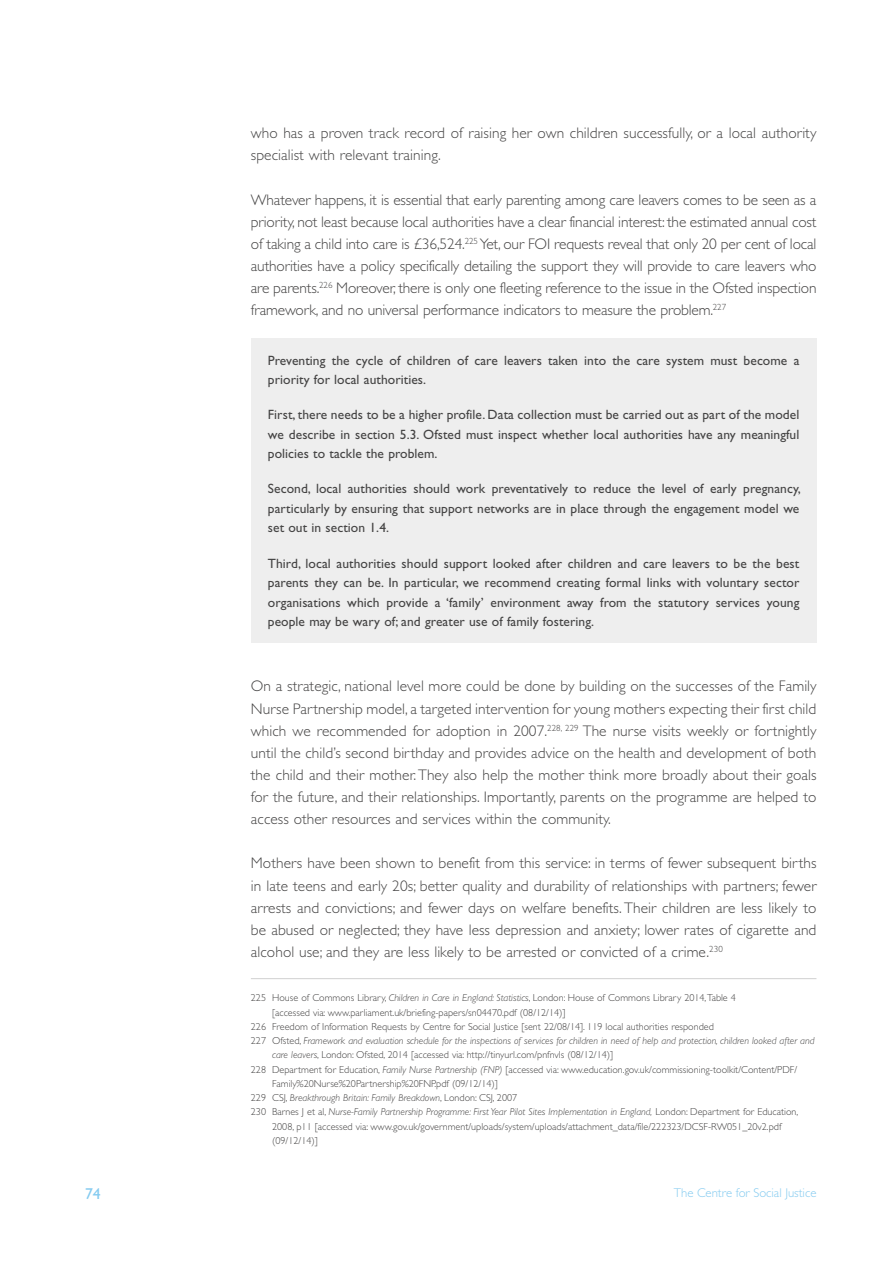
<style>
.page{position:relative;width:893px;height:1263px;background:#fff}
.page>*{position:absolute;margin:0;border:0;box-sizing:border-box;transform-origin:0 0}
.t1{font:15.75px "Gill Sans Std";color:#85cbf0}
.t2{font:300 15.3px/22px "Gill Sans Std";letter-spacing:.005em;color:#454444;text-align:justify}
.t3{font:13.5px/19.5px "Gill Sans Std";letter-spacing:.005em;color:#454444;text-align:justify}
.t4{font:300 12.75px "Gill Sans Std";color:#85cbf0}
.t5{font:300 10.2px "Gill Sans Std";color:#454444}
.t6{font:italic 300 10.2px "Gill Sans Std";color:#454444}
.s1{font-style:italic}
.s2{font-style:normal}
</style>
<div class="page">
<hr style="left:251px;top:978px;width:565px;height:1px;background:#d0d0d0">
<div style="left:251px;top:338px;width:565px;height:305px;background:#eee"></div>
<p class="t2" style="left:251px;top:122px;width:567px">who has a proven track record of raising her own children successfully, or a local authority specialist with relevant training.</p>
<p class="t2" style="left:251px;top:189px;width:567px">Whatever happens, it is essential that early parenting among care leavers comes to be seen as a priority, not least because local authorities have a clear financial interest: the estimated annual cost of taking a child into care is £36,524.<sup>225</sup> Yet, our FOI requests reveal that only 20 per cent of local authorities have a policy specifically detailing the support they will provide to care leavers who are parents.<sup>226</sup> Moreover, there is only one fleeting reference to the issue in the Ofsted inspection framework, and no universal performance indicators to measure the problem.<sup>227</sup></p>
<p class="t3" style="left:268px;top:350px;width:533px">Preventing the cycle of children of care leavers taken into the care system must become a priority for local authorities.</p>
<p class="t3" style="left:268px;top:405px;width:533px">First, there needs to be a higher profile. Data collection must be carried out as part of the model we describe in section 5.3. Ofsted must inspect whether local authorities have any meaningful policies to tackle the problem.</p>
<p class="t3" style="left:268px;top:479px;width:534px">Second, local authorities should work preventatively to reduce the level of early pregnancy, particularly by ensuring that support networks are in place through the engagement model we set out in section 1.4.</p>
<p class="t3" style="left:268px;top:553px;width:533px">Third, local authorities should support looked after children and care leavers to be the best parents they can be. In particular, we recommend creating formal links with voluntary sector organisations which provide a ‘family’ environment away from the statutory services young people may be wary of; and greater use of family fostering.</p>
<p class="t2" style="left:251px;top:675px;width:567px">On a strategic, national level more could be done by building on the successes of the Family Nurse Partnership model, a targeted intervention for young mothers expecting their first child which we recommended for adoption in 2007.<sup>228,</sup> <sup>229</sup> The nurse visits weekly or fortnightly until the child’s second birthday and provides advice on the health and development of both the child and their mother. They also help the mother think more broadly about their goals for the future, and their relationships. Importantly, parents on the programme are helped to access other resources and services within the community.</p>
<p class="t2" style="left:251px;top:852px;width:567px">Mothers have been shown to benefit from this service: in terms of fewer subsequent births in late teens and early 20s; better quality and durability of relationships with partners; fewer arrests and convictions; and fewer days on welfare benefits. Their children are less likely to be abused or neglected; they have less depression and anxiety; lower rates of cigarette and alcohol use; and they are less likely to be arrested or convicted of a crime.<sup>230</sup></p>
<p class="t5" style="left:251px;top:992px;width:487px">225 House of Commons Library, <span class="s1">Children in Care in England: Statistics</span>, London: House of Commons Library 2014, Table 4</p>
<p class="t5" style="left:272px;top:1006px;width:295px">[accessed via: www.parliament.uk/briefing-papers/sn04470.pdf (08/12/14)]</p>
<p class="t5" style="left:251px;top:1021px;width:465px">226 Freedom of Information Requests by Centre for Social Justice [sent 22/08/14]. 119 local authorities responded</p>
<p class="t6" style="left:251px;top:1035px;width:565px"><span class="s2">227 Ofsted,</span> Framework and evaluation schedule for the inspections of services for children in need of help and protection, children looked after and</p>
<p class="t5" style="left:272px;top:1049px;width:343px"><span class="s1">care leavers</span>, London: Ofsted, 2014 [accessed via: http://tinyurl.com/pnfnvls (08/12/14)]</p>
<p class="t5" style="left:251px;top:1063px;width:548px">228 Department for Education, <span class="s1">Family Nurse Partnership (FNP)</span> [accessed via: www.education.gov.uk/commissioning-toolkit/Content/PDF/</p>
<p class="t5" style="left:272px;top:1078px;width:227px">Family%20Nurse%20Partnership%20FNP.pdf (09/12/14)]</p>
<p class="t6" style="left:251px;top:1092px;width:268px"><span class="s2">229 CSJ,</span> Breakthrough Britain: Family Breakdown<span class="s2">, London: CSJ, 2007</span></p>
<p class="t6" style="left:251px;top:1106px;width:549px"><span class="s2">230 Barnes J et al,</span> Nurse-Family Partnership Programme: First Year Pilot Sites Implementation in England, <span class="s2">London: Department for Education,</span></p>
<p class="t5" style="left:272px;top:1120px;width:511px">2008, p11 [accessed via: www.gov.uk/government/uploads/system/uploads/attachment_data/file/222323/DCSF-RW051_20v2.pdf</p>
<p class="t5" style="left:272px;top:1135px;width:47px">(09/12/14)]</p>
<p class="t1" style="left:85px;top:1185px;width:17px">74</p>
<p class="t4" style="left:674px;top:1186px;width:144px">The Centre for Social Justice</p>
</div>
